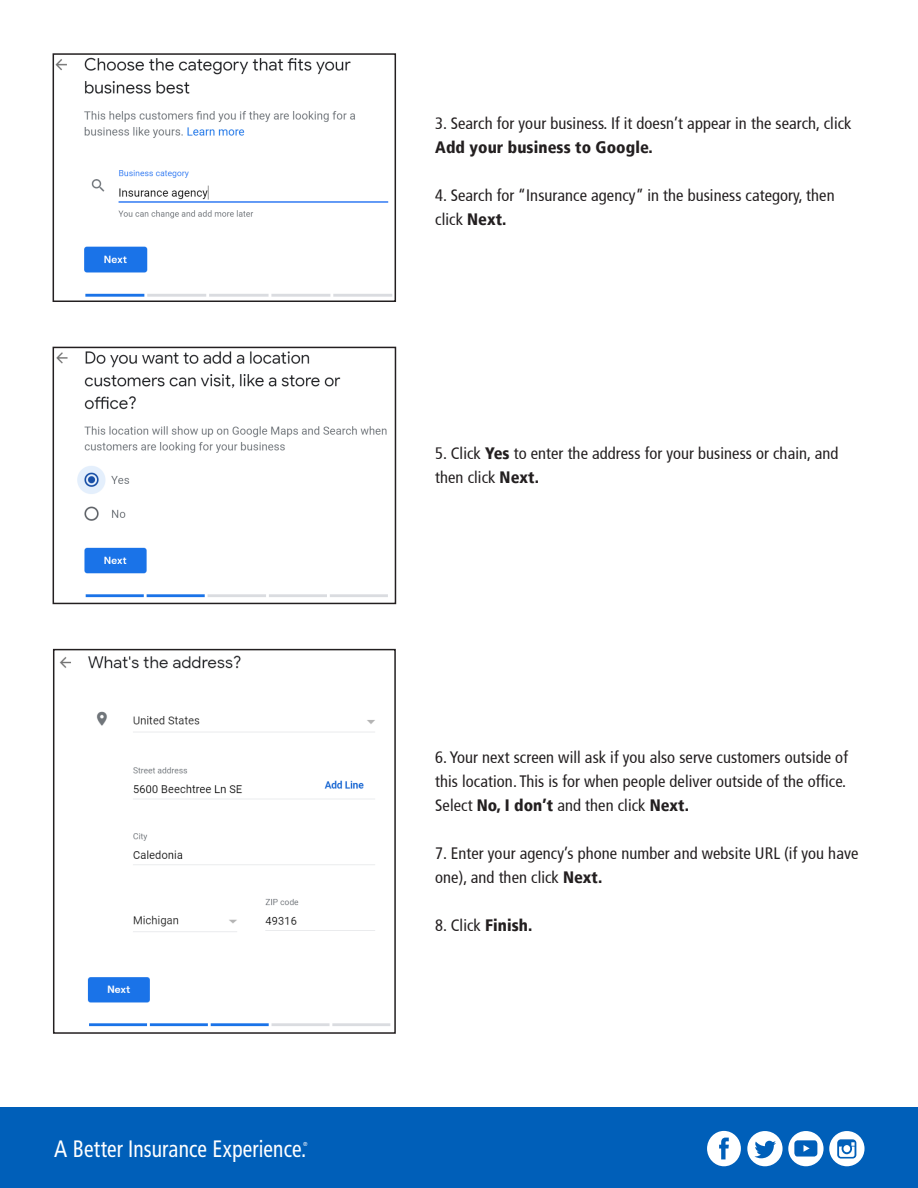
<style>
.page{position:relative;width:918px;height:1188px;background:#fff}
.page>*{position:absolute;margin:0;border:0;box-sizing:border-box;transform-origin:0 0}
.t1{font:condensed 23.7px "Frutiger";letter-spacing:-.01em;color:#fff}
.t2{font:condensed 16.5px/24px "Frutiger";letter-spacing:.005em;color:#231f20}
.t3{font:condensed 5.85px "Frutiger";color:#fff}
.s1{font-weight:900}
</style>
<div class="page">
<div style="left:0;top:1107px;width:918px;height:81px;background:#005fb9"></div>
<svg style="left:707px;top:1131px;width:34px;height:35px"></svg>
<svg style="left:747px;top:1131px;width:118px;height:35px"></svg>
<img style="left:59px;top:655px;width:332px;height:372px">
<div style="left:53px;top:649px;width:343px;height:385px;border:2px solid #231f20"></div>
<img style="left:56px;top:351px;width:332px;height:247px">
<div style="left:53px;top:347px;width:343px;height:257px;border:2px solid #231f20"></div>
<img style="left:56px;top:57px;width:337px;height:240px">
<div style="left:53px;top:53px;width:343px;height:249px;border:2px solid #231f20"></div>
<p class="t1" style="left:54px;top:1135px;width:254px">A Better Insurance Experience.</p>
<p class="t3" style="left:303px;top:1141px;width:6px">®</p>
<p class="t2" style="left:435px;top:112px;width:418px">3. Search for your business. If it doesn’t appear in the search, click<br><span class="s1">Add your business to Google.</span></p>
<p class="t2" style="left:435px;top:184px;width:401px">4. Search for “Insurance agency” in the business category, then click <span class="s1">Next.</span></p>
<p class="t2" style="left:435px;top:441px;width:405px">5. Click <span class="s1">Yes</span> to enter the address for your business or chain, and then click <span class="s1">Next.</span></p>
<p class="t2" style="left:435px;top:746px;width:414px;text-align:justify">6. Your next screen will ask if you also serve customers outside of this location. This is for when people deliver outside of the office.<br>Select <span class="s1">No, I don’t</span> and then click <span class="s1">Next.</span></p>
<p class="t2" style="left:435px;top:842px;width:425px">7. Enter your agency’s phone number and website URL (if you have one), and then click <span class="s1">Next.</span></p>
<p class="t2" style="left:435px;top:914px;width:99px">8. Click <span class="s1">Finish.</span></p>
</div>
